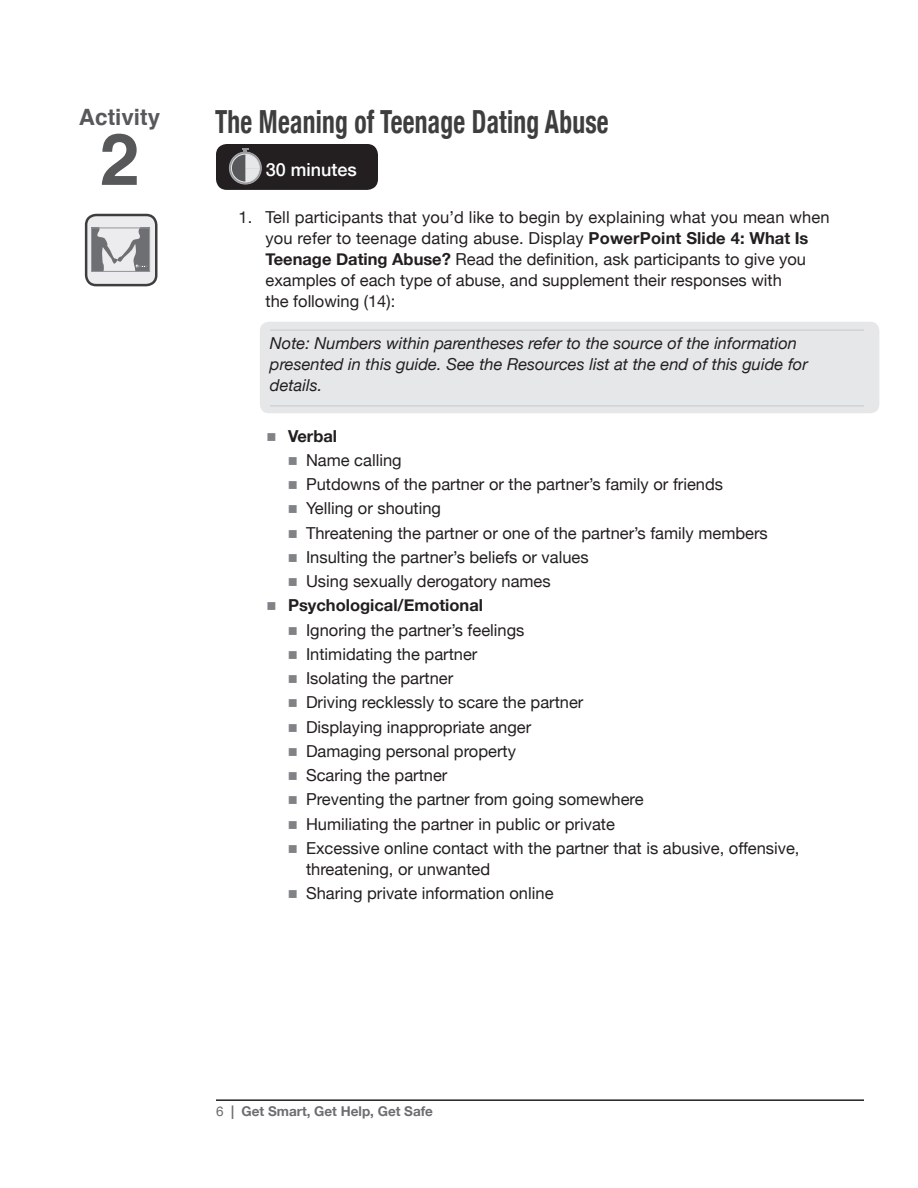
<style>
.page{position:relative;width:918px;height:1188px;background:#fff}
.page>*{position:absolute;margin:0;border:0;box-sizing:border-box;transform-origin:0 0}
.t1{font:700 72px "Helvetica";color:#57585a}
.t2{font:700 condensed 31.8px "Helvetica Neue";letter-spacing:.01em;color:#3e3e3f;scale:.8 1}
.t3{font:700 22.5px "Helvetica";color:#57585a}
.t4{font:500 18px "Helvetica Neue";color:#fff}
.t5{font:16.5px/21px "Helvetica Neue";color:#231f20}
.t6{font:italic 16.5px/21px "Helvetica Neue";color:#231f20}
.t7{font:700 16.5px "Helvetica Neue";color:#231f20}
.t8{font:700 13.5px "Helvetica Neue";color:#6c6d70}
.s1{font-weight:700}
.s2{color:#808285}
.s3{font-weight:400}
</style>
<div class="page">
<hr style="left:216px;top:1099px;width:648px;height:2px;background:#231f20">
<div style="left:260px;top:322px;width:619px;height:91px;background:#e6e7e9;border-radius:9px"></div>
<hr style="left:270px;top:330px;width:594px;height:1px;background:#c7c8ca">
<hr style="left:270px;top:406px;width:594px;height:1px;background:#c7c8ca">
<div style="left:216px;top:144px;width:162px;height:46px;background:#231f20;border-radius:11px"></div>
<svg style="left:229px;top:152px;width:32px;height:32px"></svg>
<div style="left:229px;top:152px;width:33px;height:33px;border:1px solid #a8a9ad;border-radius:50%"></div>
<div style="left:231px;top:154px;width:28px;height:28px;background:#57585a;border-radius:50%"></div>
<div style="left:231px;top:154px;width:29px;height:28px;border:1px solid #e6e7e9;border-radius:50%"></div>
<svg style="left:242px;top:148px;width:17px;height:34px"></svg>
<svg style="left:86px;top:215px;width:69px;height:70px;background:#c5c5c7"></svg>
<div style="left:85px;top:214px;width:73px;height:72px;border:2px solid #3e3e3f;border-radius:10px"></div>
<h3 class="t3" style="left:79px;top:99px;width:83px">Activity</h3>
<h1 class="t1" style="left:100px;top:101px;width:42px">2</h1>
<h2 class="t2" style="left:215px;top:95px;width:494px">The Meaning of Teenage Dating Abuse</h2>
<p class="t4" style="left:266px;top:155px;width:93px">30 minutes</p>
<p class="t5" style="left:265px;top:208px;width:566px;text-indent:-27px">1. Tell participants that you’d like to begin by explaining what you mean when you refer to teenage dating abuse. Display <span class="s1">PowerPoint Slide 4: What Is Teenage Dating Abuse?</span> Read the definition, ask participants to give you examples of each type of abuse, and supplement their responses with<br>the following (14):</p>
<p class="t6" style="left:270px;top:333px;width:539px">Note: Numbers within parentheses refer to the source of the information presented in this guide. See the Resources list at the end of this guide for details.</p>
<p class="t7" style="left:266px;top:423px;width:72px"><span class="s2">■</span> Verbal</p>
<p class="t5" style="left:288px;top:451px;width:115px"><span class="s2">■</span> Name calling</p>
<p class="t5" style="left:288px;top:475px;width:437px"><span class="s2">■</span> Putdowns of the partner or the partner’s family or friends</p>
<p class="t5" style="left:288px;top:499px;width:155px"><span class="s2">■</span> Yelling or shouting</p>
<p class="t5" style="left:288px;top:523px;width:481px"><span class="s2">■</span> Threatening the partner or one of the partner’s family members</p>
<p class="t5" style="left:288px;top:548px;width:302px"><span class="s2">■</span> Insulting the partner’s beliefs or values</p>
<p class="t5" style="left:288px;top:572px;width:264px"><span class="s2">■</span> Using sexually derogatory names</p>
<p class="t7" style="left:266px;top:593px;width:218px"><span class="s2">■</span> Psychological/Emotional</p>
<p class="t5" style="left:288px;top:620px;width:238px"><span class="s2">■</span> Ignoring the partner’s feelings</p>
<p class="t5" style="left:288px;top:644px;width:191px"><span class="s2">■</span> Intimidating the partner</p>
<p class="t5" style="left:288px;top:669px;width:167px"><span class="s2">■</span> Isolating the partner</p>
<p class="t5" style="left:288px;top:693px;width:297px"><span class="s2">■</span> Driving recklessly to scare the partner</p>
<p class="t5" style="left:288px;top:717px;width:245px"><span class="s2">■</span> Displaying inappropriate anger</p>
<p class="t5" style="left:288px;top:741px;width:229px"><span class="s2">■</span> Damaging personal property</p>
<p class="t5" style="left:288px;top:766px;width:161px"><span class="s2">■</span> Scaring the partner</p>
<p class="t5" style="left:288px;top:790px;width:357px"><span class="s2">■</span> Preventing the partner from going somewhere</p>
<p class="t5" style="left:288px;top:814px;width:328px"><span class="s2">■</span> Humiliating the partner in public or private</p>
<p class="t5" style="left:306px;top:838px;width:495px;text-indent:-18px"><span class="s2">■</span> Excessive online contact with the partner that is abusive, offensive, threatening, or unwanted</p>
<p class="t5" style="left:288px;top:884px;width:267px"><span class="s2">■</span> Sharing private information online</p>
<p class="t8" style="left:216px;top:1101px;width:219px"><span class="s3">6</span> | Get Smart, Get Help, Get Safe</p>
</div>
